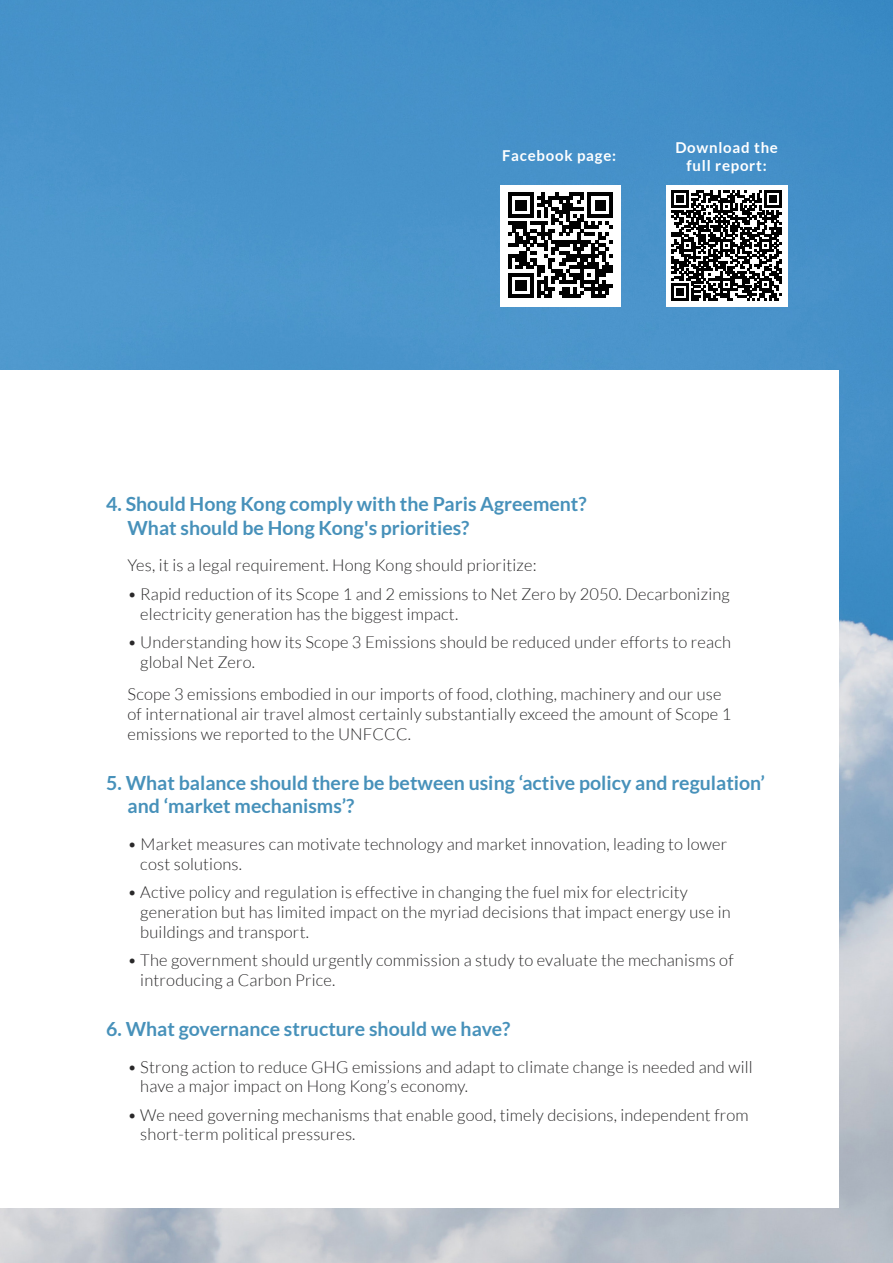
<style>
.page{position:relative;width:893px;height:1263px;background:#fff}
.page>*{position:absolute;margin:0;border:0;box-sizing:border-box;transform-origin:0 0}
.t1{font:700 19.5px/23.4px "Lato";color:#4791ba}
.t2{font:300 16.5px/19.8px "Lato";letter-spacing:.01em;color:#292829}
.t3{font:700 15px/18px "Lato";letter-spacing:.05em;color:#fff;text-align:center}
</style>
<div class="page">
<img style="left:0;top:0;width:893px;height:1263px">
<div style="left:666px;top:185px;width:121px;height:121px;background:#fff"></div>
<svg style="left:672px;top:191px;width:109px;height:109px"></svg>
<div style="left:501px;top:185px;width:120px;height:121px;background:#fff"></div>
<svg style="left:508px;top:192px;width:105px;height:106px"></svg>
<div style="left:0;top:370px;width:839px;height:838px;background:#fff"></div>
<p class="t3" style="left:502px;top:147px;width:115px">Facebook page:</p>
<p class="t3" style="left:675px;top:139px;width:104px">Download the full report:</p>
<p class="t1" style="left:128px;top:492px;width:461px;text-indent:-21px">4. Should Hong Kong comply with the Paris Agreement?<br>What should be Hong Kong's priorities?</p>
<p class="t2" style="left:128px;top:556px;width:411px">Yes, it is a legal requirement. Hong Kong should prioritize:</p>
<p class="t2" style="left:140px;top:584px;width:591px;text-indent:-13px">• Rapid reduction of its Scope 1 and 2 emissions to Net Zero by 2050. Decarbonizing electricity generation has the biggest impact.</p>
<p class="t2" style="left:140px;top:632px;width:592px;text-indent:-13px">• Understanding how its Scope 3 Emissions should be reduced under efforts to reach global Net Zero.</p>
<p class="t2" style="left:128px;top:684px;width:605px">Scope 3 emissions embodied in our imports of food, clothing, machinery and our use of international air travel almost certainly substantially exceed the amount of Scope 1 emissions we reported to the UNFCCC.</p>
<p class="t1" style="left:128px;top:771px;width:639px;text-indent:-21px">5. What balance should there be between using ‘active policy and regulation’ and ‘market mechanisms’?</p>
<p class="t2" style="left:140px;top:834px;width:588px;text-indent:-13px">• Market measures can motivate technology and market innovation, leading to lower cost solutions.</p>
<p class="t2" style="left:140px;top:882px;width:592px;text-indent:-13px">• Active policy and regulation is effective in changing the fuel mix for electricity generation but has limited impact on the myriad decisions that impact energy use in buildings and transport.</p>
<p class="t2" style="left:140px;top:950px;width:595px;text-indent:-13px">• The government should urgently commission a study to evaluate the mechanisms of introducing a Carbon Price.</p>
<p class="t1" style="left:106px;top:1016px;width:406px">6. What governance structure should we have?</p>
<p class="t2" style="left:140px;top:1057px;width:614px;text-indent:-13px">• Strong action to reduce GHG emissions and adapt to climate change is needed and will have a major impact on Hong Kong’s economy.</p>
<p class="t2" style="left:140px;top:1105px;width:610px;text-indent:-13px">• We need governing mechanisms that enable good, timely decisions, independent from short-term political pressures.</p>
</div>
